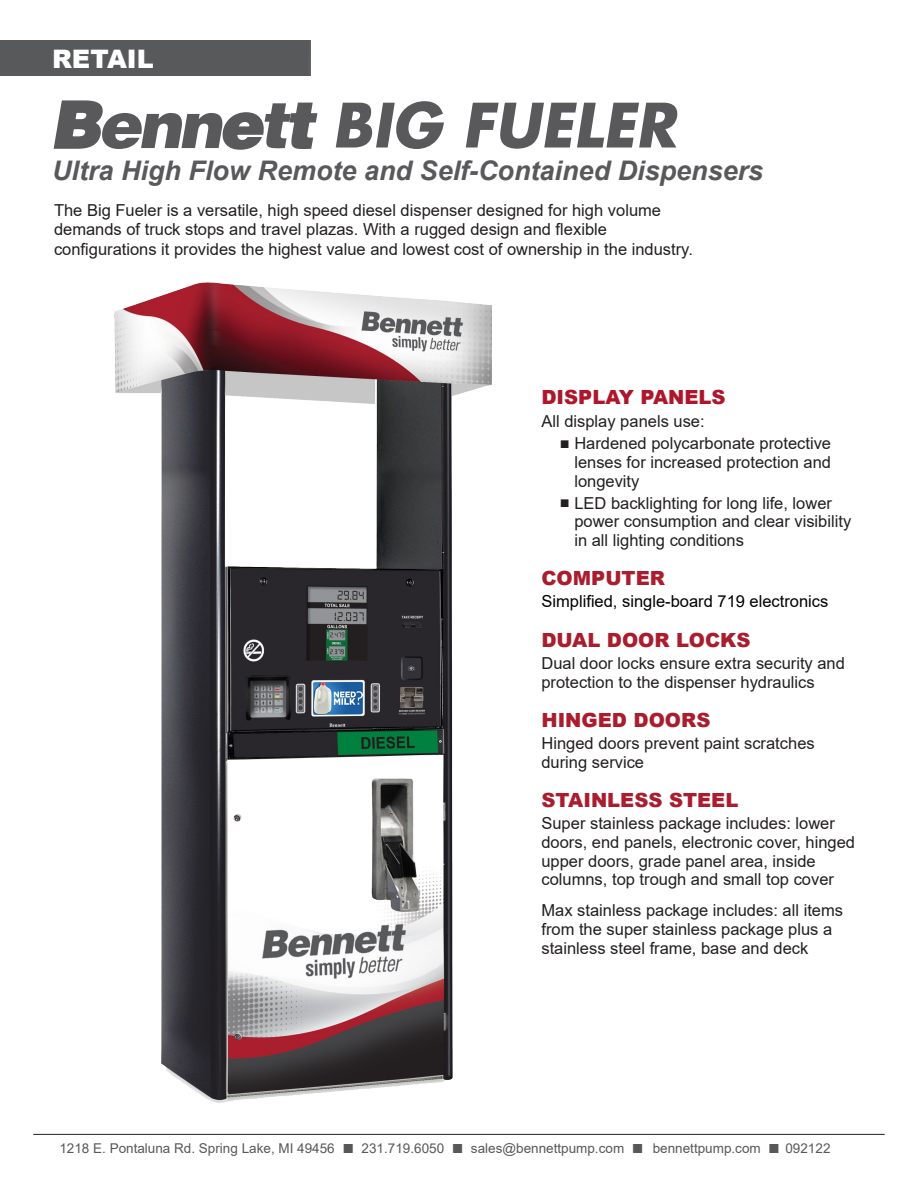
<style>
.page{position:relative;width:918px;height:1188px;background:#fff}
.page>*{position:absolute;margin:0;border:0;box-sizing:border-box;transform-origin:0 0}
.t1{font:italic 700 27px "Arial";color:#59595c}
.t2{font:900 25.5px "Arial";color:#fff}
.t3{font:900 19.5px "Arial";color:#aa1d2e}
.t4{font:900 19.5px "Arial";color:#ae172b}
.t5{font:16.5px/18.8px "Arial";color:#231f20}
.t6{font:16.5px "Arial";color:#000}
.t7{font:13.5px "Arial";color:#57585a}
.s1{font-size:19.5px}
</style>
<div class="page">
<img style="left:114px;top:282px;width:378px;height:821px">
<hr style="left:33px;top:1134px;width:852px;height:1px;background:#231f20">
<div style="left:0;top:40px;width:311px;height:36px;background:#58595b"></div>
<svg style="left:53px;top:100px;width:265px;height:50px"></svg>
<svg style="left:336px;top:101px;width:342px;height:48px"></svg>
<p class="t2" style="left:52px;top:40px;width:103px">RETAIL</p>
<p class="t1" style="left:52px;top:153px;width:713px">Ultra High Flow Remote and Self-Contained Dispensers</p>
<p class="t5" style="left:54px;top:200px;width:640px;line-height:19.5px">The Big Fueler is a versatile, high speed diesel dispenser designed for high volume demands of truck stops and travel plazas. With a rugged design and flexible configurations it provides the highest value and lowest cost of ownership in the industry.</p>
<p class="t4" style="left:541px;top:383px;width:186px">DISPLAY PANELS</p>
<p class="t5" style="left:541px;top:412px;width:165px">All display panels use:</p>
<p class="t5" style="left:574px;top:434px;width:258px;text-align:justify;text-indent:-15px">■ Hardened polycarbonate protective lenses for increased protection and longevity</p>
<p class="t5" style="left:574px;top:493px;width:278px;text-indent:-15px">■ LED backlighting for long life, lower power consumption and clear visibility in all lighting conditions</p>
<p class="t3" style="left:541px;top:564px;width:125px">COMPUTER</p>
<p class="t6" style="left:541px;top:590px;width:289px">Simplified, single-board 719 electronics</p>
<p class="t3" style="left:541px;top:626px;width:211px">DUAL DOOR LOCKS</p>
<p class="t5" style="left:541px;top:654px;width:305px">Dual door locks ensure extra security and protection to the dispenser hydraulics</p>
<p class="t3" style="left:541px;top:706px;width:170px">HINGED DOORS</p>
<p class="t5" style="left:541px;top:734px;width:275px">Hinged doors prevent paint scratches</p>
<p class="t5" style="left:541px;top:752px;width:104px">during service</p>
<p class="t3" style="left:541px;top:786px;width:198px">STAINLESS STEEL</p>
<p class="t5" style="left:541px;top:814px;width:315px">Super stainless package includes: lower doors, end panels, electronic cover, hinged upper doors, grade panel area, inside columns, top trough and small top cover</p>
<p class="t5" style="left:541px;top:901px;width:303px">Max stainless package includes: all items from the super stainless package plus a stainless steel frame, base and deck</p>
<p class="t7" style="left:59px;top:1139px;width:773px">1218 E. Pontaluna Rd. Spring Lake, MI 49456 <span class="s1">■</span> 231.719.6050 <span class="s1">■</span> sales@bennettpump.com <span class="s1">■</span> bennettpump.com <span class="s1">■</span> 092122</p>
</div>
